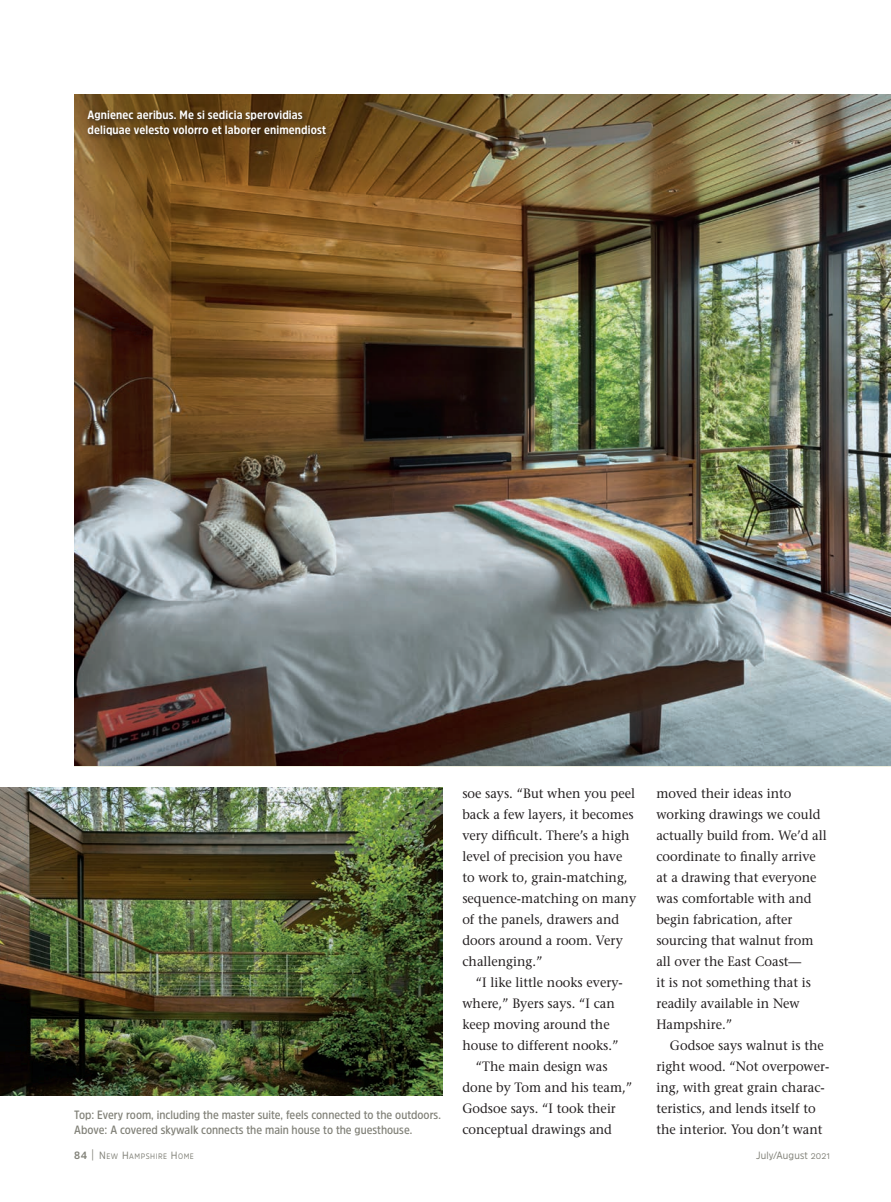
<style>
.page{position:relative;width:891px;height:1202px;background:#fff}
.page>*{position:absolute;margin:0;border:0;box-sizing:border-box;transform-origin:0 0}
.t1{font:13.5px/21px "Stone Serif";color:#231f20;scale:.95 1}
.t2{font:600 12px/15px "Amsi Pro Narw";color:#818178}
.t3{font:700 12px/15px "Amsi Pro Narw";letter-spacing:.01em;color:#fff}
.t4{font:10.5px "Amsi Pro";letter-spacing:.01em;color:#818178;scale:.9 1}
.t5{font:7.8px "Amsi Pro";letter-spacing:.065em;color:#818178;scale:.9 1}
.s1{font-weight:700;font-size:10.5px}
.s2{font-weight:300;font-size:13.5px}
.s3{font-size:10.5px}
.s4{font-size:8.1px}
</style>
<div class="page">
<img style="left:74px;top:94px;width:817px;height:672px">
<img style="left:0;top:787px;width:442px;height:308px">
<div style="left:85px;top:108px;width:248px;height:34px;background:#231f20;opacity:.75"></div>
<p class="t3" style="left:87px;top:107px;width:240px">Agnienec aeribus. Me si sedicia sperovidias deliquae velesto volorro et laborer enimendiost</p>
<p class="t2" style="left:74px;top:1106px;width:368px">Top: Every room, including the master suite, feels connected to the outdoors.<br>Above: A covered skywalk connects the main house to the guesthouse.</p>
<p class="t1" style="left:462px;top:782px;width:184px">soe says. “But when you peel back a few layers, it becomes very difficult. There’s a high level of precision you have to work to, grain-matching, sequence-matching on many of the panels, drawers and doors around a room. Very challenging.”</p>
<p class="t1" style="left:476px;top:971px;width:156px">“I like little nooks every-</p>
<p class="t1" style="left:462px;top:992px;width:162px">where,” Byers says. “I can</p>
<p class="t1" style="left:462px;top:1013px;width:157px">keep moving around the</p>
<p class="t1" style="left:462px;top:1034px;width:166px">house to different nooks.”</p>
<p class="t1" style="left:476px;top:1055px;width:140px">“The main design was</p>
<p class="t1" style="left:462px;top:1076px;width:180px">done by Tom and his team,”</p>
<p class="t1" style="left:462px;top:1097px;width:163px">Godsoe says. “I took their</p>
<p class="t1" style="left:462px;top:1118px;width:159px">conceptual drawings and</p>
<p class="t1" style="left:656px;top:782px;width:181px">moved their ideas into working drawings we could actually build from. We’d all coordinate to finally arrive at a drawing that everyone was comfortable with and begin fabrication, after sourcing that walnut from all over the East Coast—<br>it is not something that is readily available in New<br>Hampshire.”</p>
<p class="t1" style="left:656px;top:1034px;width:184px;text-indent:14px">Godsoe says walnut is the right wood. “Not overpower&shy;ing, with great grain charac&shy;teristics, and lends itself to the interior. You don’t want</p>
<p class="t5" style="left:74px;top:1151px;width:134px"><span class="s1">84</span> <span class="s2">|</span> <span class="s3">N</span>EW <span class="s3">H</span>AMPSH IRE <span class="s3">H</span>OME</p>
<p class="t4" style="left:756px;top:1148px;width:84px">July/August <span class="s4">2021</span></p>
</div>
